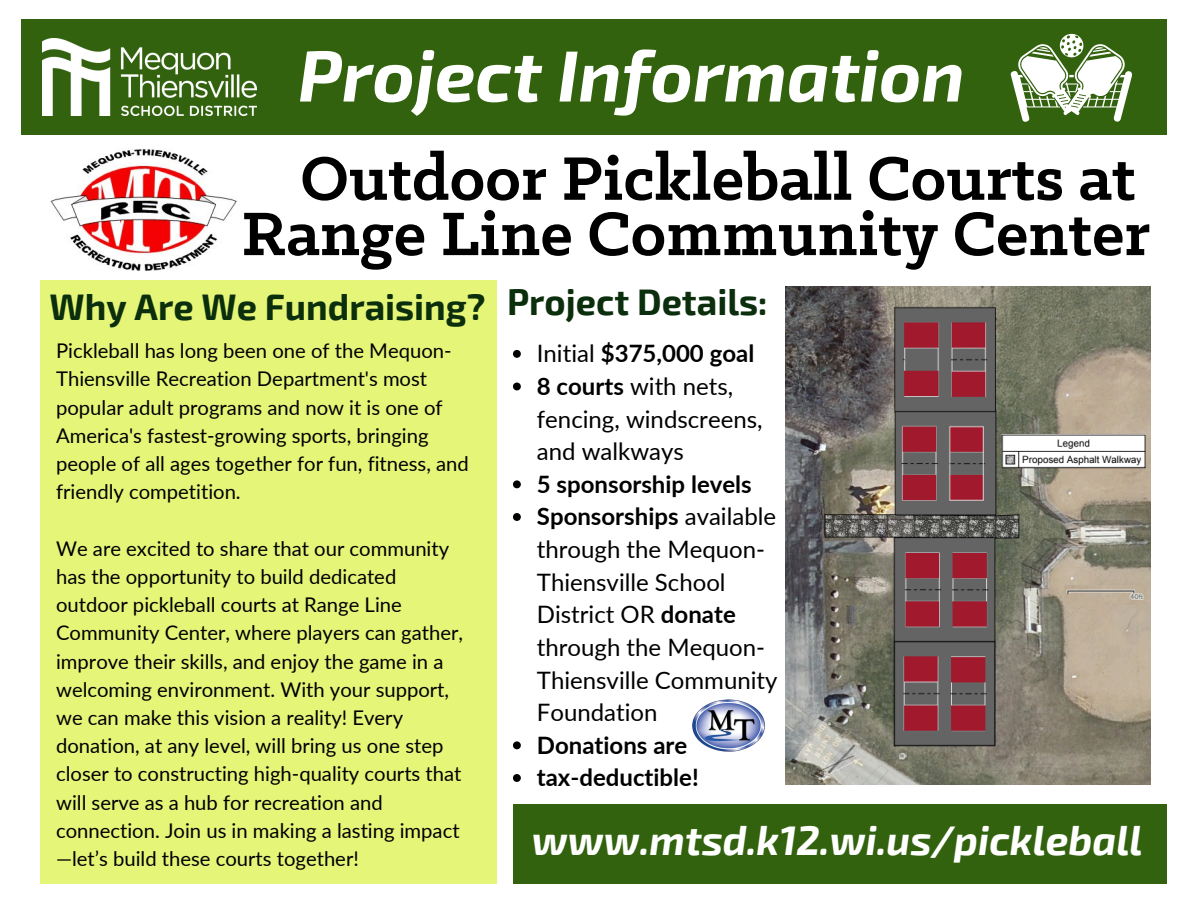
<style>
.page{position:relative;width:1188px;height:918px;background:#fff}
.page>*{position:absolute;margin:0;border:0;box-sizing:border-box;transform-origin:0 0}
.t1{font:italic 700 72.3px "Exo 2";color:#fff}
.t2{font:700 69.45px/55.3px "Klinic Slab";color:#000;text-align:right}
.t3{font:italic 700 40.5px "Exo 2";color:#fff}
.t4{font:700 36.15px "Exo 2";color:#0b2e0d}
.t5{font:24px/32.7px "Lato";color:#000}
.t6{font:700 24px "Lato";color:#000}
.t7{font:20.25px/28.2px "Lato";color:#000}
.s1{font-weight:400}
.s2{font-weight:700}
</style>
<div class="page">
<div style="left:21px;top:19px;width:1146px;height:116px;background:#32620e"></div>
<img style="left:42px;top:38px;width:214px;height:78px">
<svg style="left:1011px;top:33px;width:121px;height:89px"></svg>
<div style="left:40px;top:280px;width:456px;height:603px;background:#e4f577"></div>
<img style="left:50px;top:149px;width:187px;height:122px">
<img style="left:786px;top:286px;width:364px;height:499px">
<div style="left:513px;top:804px;width:654px;height:79px;background:#32620e"></div>
<img style="left:692px;top:699px;width:73px;height:53px">
<svg style="left:513px;top:350px;width:8px;height:8px"></svg>
<svg style="left:513px;top:383px;width:8px;height:7px"></svg>
<svg style="left:513px;top:480px;width:8px;height:8px"></svg>
<svg style="left:513px;top:513px;width:8px;height:8px"></svg>
<svg style="left:513px;top:741px;width:8px;height:8px"></svg>
<svg style="left:513px;top:774px;width:8px;height:8px"></svg>
<p class="t1" style="left:298px;top:29px;width:668px">Project Information</p>
<h2 class="t2" style="left:241px;top:155px;width:910px">Outdoor Pickleball Courts at<br>Range Line Community Center</h2>
<p class="t4" style="left:50px;top:284px;width:437px">Why Are We Fundraising?</p>
<p class="t4" style="left:507px;top:279px;width:262px">Project Details:</p>
<h1 class="t7" style="left:56px;top:336px;width:414px">Pickleball has long been one of the Mequon-Thiensville Recreation Department's most popular adult programs and now it is one of America's fastest-growing sports, bringing people of all ages together for fun, fitness, and friendly competition.</h1>
<p class="t7" style="left:56px;top:534px;width:408px">We are excited to share that our community has the opportunity to build dedicated outdoor pickleball courts at Range Line Community Center, where players can gather, improve their skills, and enjoy the game in a welcoming environment. With your support, we can make this vision a reality! Every donation, at any level, will bring us one step closer to constructing high-quality courts that will serve as a hub for recreation and connection. Join us in making a lasting impact —let’s build these courts together!</p>
<h4 class="t6" style="left:537px;top:339px;width:219px"><span class="s1">Initial</span> $375,000 goal</h4>
<p class="t5" style="left:537px;top:369px;width:227px"><span class="s2">8 courts</span> with nets, fencing, windscreens, and walkways</p>
<p class="t6" style="left:537px;top:469px;width:216px">5 sponsorship levels</p>
<p class="t5" style="left:537px;top:500px;width:242px"><span class="s2">Sponsorships</span> available through the Mequon-<br>Thiensville School<br>District OR <span class="s2">donate </span>through the Mequon-<br>Thiensville Community<br>Foundation</p>
<p class="t6" style="left:537px;top:730px;width:152px">Donations are</p>
<p class="t6" style="left:537px;top:763px;width:163px">tax-deductible!</p>
<h4 class="t3" style="left:532px;top:815px;width:612px">www.mtsd.k12.wi.us/pickleball</h4>
</div>
